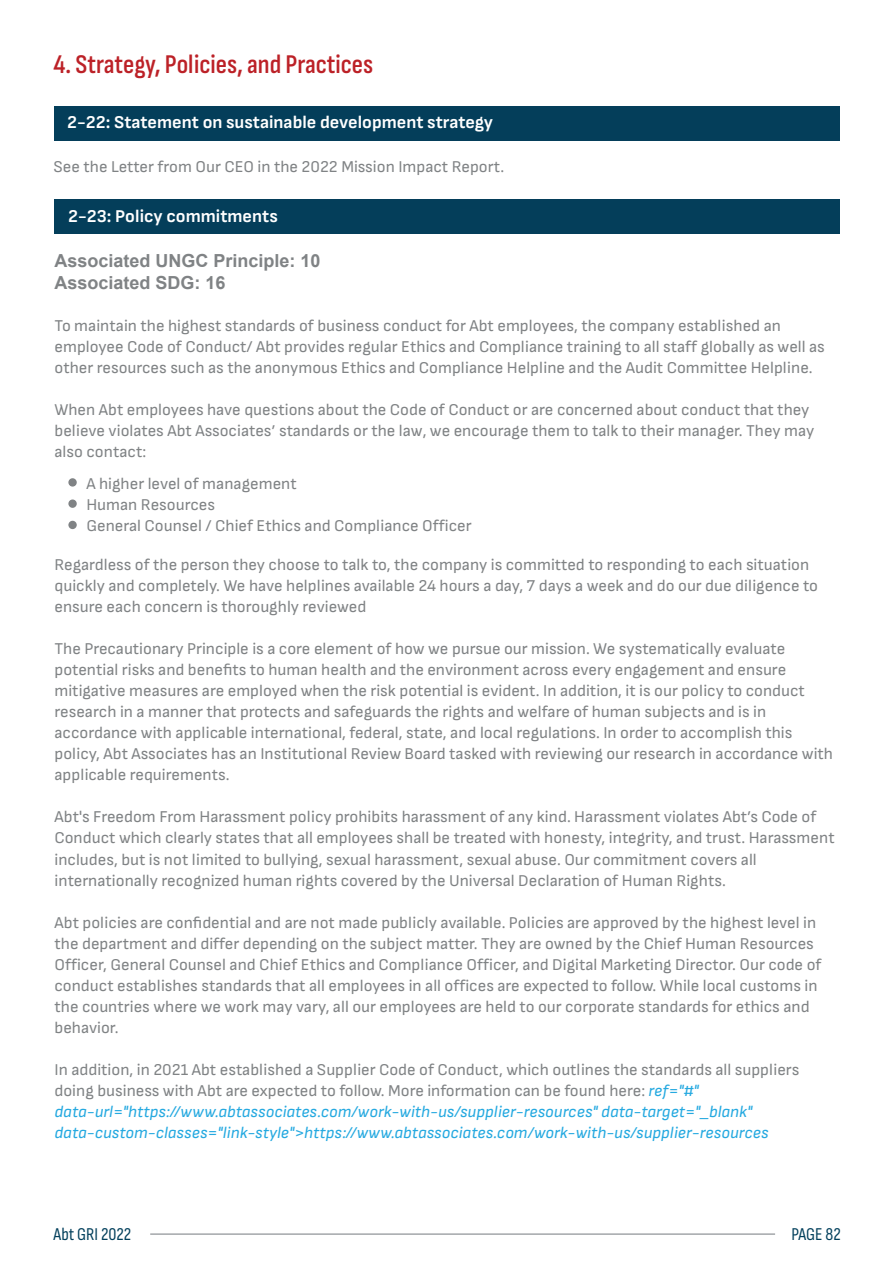
<style>
.page{position:relative;width:893px;height:1263px;background:#fff}
.page>*{position:absolute;margin:0;border:0;box-sizing:border-box;transform-origin:0 0}
.t1{font:600 27px "Sofia Sans Condensed";color:#bc2127}
.t2{font:700 18px "Sofia Sans";color:#fff}
.t3{font:700 18px/21.6px "Arial";color:#808385}
.t4{font:18px "Sofia Sans Condensed";color:#03405c}
.t5{font:16.5px/21px "Sofia Sans";color:#808385}
.t6{font:italic 16.5px/21px "Sofia Sans";color:#25a9e0}
.s1{font-style:normal;color:#808385}
</style>
<div class="page">
<div style="left:54px;top:200px;width:785px;height:34px;background:#043e5a"></div>
<div style="left:54px;top:106px;width:785px;height:34px;background:#043e5a"></div>
<div style="left:68px;top:478px;width:9px;height:9px;background:#808385;border-radius:50%"></div>
<div style="left:68px;top:499px;width:9px;height:9px;background:#808385;border-radius:50%"></div>
<div style="left:68px;top:521px;width:9px;height:8px;background:#808385;border-radius:50%"></div>
<hr style="left:150px;top:1234px;width:625px;height:1px;background:#767b7f">
<h1 class="t1" style="left:54px;top:49px;width:321px">4. Strategy, Policies, and Practices</h1>
<p class="t2" style="left:67px;top:112px;width:427px">2-22: Statement on sustainable development strategy</p>
<p class="t5" style="left:54px;top:156px;width:452px">See the Letter from Our CEO in the 2022 Mission Impact Report.</p>
<p class="t2" style="left:68px;top:206px;width:211px">2-23: Policy commitments</p>
<p class="t3" style="left:54px;top:251px;width:268px">Associated UNGC Principle: 10<br>Associated SDG: 16</p>
<p class="t5" style="left:54px;top:315px;width:772px">To maintain the highest standards of business conduct for Abt employees, the company established an employee Code of Conduct/ Abt provides regular Ethics and Compliance training to all staff globally as well as other resources such as the anonymous Ethics and Compliance Helpline and the Audit Committee Helpline.</p>
<p class="t5" style="left:54px;top:399px;width:761px">When Abt employees have questions about the Code of Conduct or are concerned about conduct that they believe violates Abt Associates’ standards or the law, we encourage them to talk to their manager. They may also contact:</p>
<p class="t5" style="left:86px;top:472px;width:387px">A higher level of management<br>Human Resources<br>General Counsel / Chief Ethics and Compliance Officer</p>
<p class="t5" style="left:54px;top:554px;width:765px">Regardless of the person they choose to talk to, the company is committed to responding to each situation quickly and completely. We have helplines available 24 hours a day, 7 days a week and do our due diligence to ensure each concern is thoroughly reviewed</p>
<p class="t5" style="left:54px;top:638px;width:780px">The Precautionary Principle is a core element of how we pursue our mission. We systematically evaluate potential risks and benefits to human health and the environment across every engagement and ensure mitigative measures are employed when the risk potential is evident. In addition, it is our policy to conduct research in a manner that protects and safeguards the rights and welfare of human subjects and is in accordance with applicable international, federal, state, and local regulations. In order to accomplish this policy, Abt Associates has an Institutional Review Board tasked with reviewing our research in accordance with applicable requirements.</p>
<p class="t5" style="left:54px;top:806px;width:782px">Abt's Freedom From Harassment policy prohibits harassment of any kind. Harassment violates Abt’s Code of Conduct which clearly states that all employees shall be treated with honesty, integrity, and trust. Harassment includes, but is not limited to bullying, sexual harassment, sexual abuse. Our commitment covers all internationally recognized human rights covered by the Universal Declaration of Human Rights.</p>
<p class="t5" style="left:54px;top:911px;width:769px">Abt policies are confidential and are not made publicly available. Policies are approved by the highest level in the department and differ depending on the subject matter. They are owned by the Chief Human Resources Officer, General Counsel and Chief Ethics and Compliance Officer, and Digital Marketing Director. Our code of conduct establishes standards that all employees in all offices are expected to follow. While local customs in the countries where we work may vary, all our employees are held to our corporate standards for ethics and behavior.</p>
<p class="t6" style="left:54px;top:1058px;width:746px"><span class="s1">In addition, in 2021 Abt established a Supplier Code of Conduct, which outlines the standards all suppliers doing business with Abt are expected to follow. More information can be found here:</span> ref="#" data-url="https://www.abtassociates.com/work-with-us/supplier-resources" data-target="_blank" data-custom-classes="link-style"&gt;https://www.abtassociates.com/work-with-us/supplier-resources</p>
<p class="t4" style="left:53px;top:1224px;width:79px">Abt GRI 2022</p>
<p class="t4" style="left:791px;top:1224px;width:51px">PAGE 82</p>
</div>
